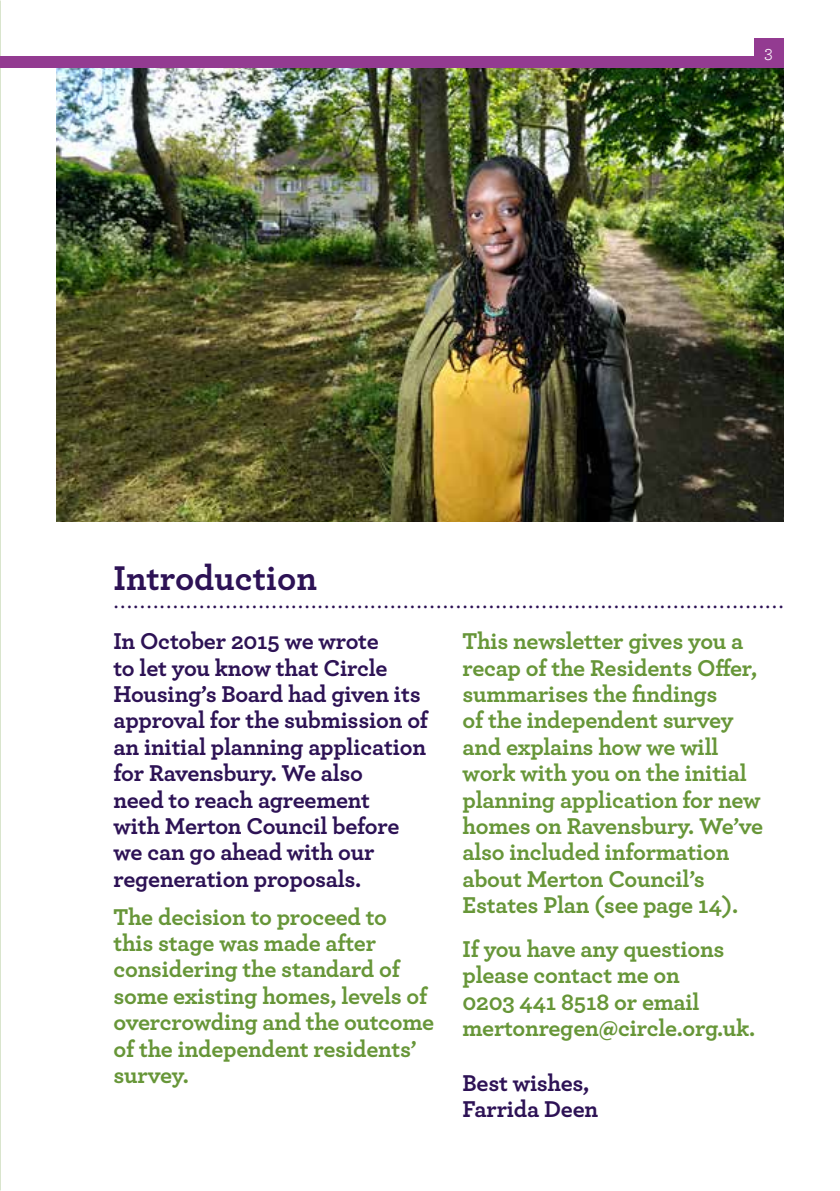
<style>
.page{position:relative;width:840px;height:1191px;background:#fff}
.page>*{position:absolute;margin:0;border:0;box-sizing:border-box;transform-origin:0 0}
.t1{font:700 36px "Archer";color:#2d1255}
.t2{font:700 24px/26.4px "Archer";letter-spacing:-.01em;color:#679638}
.t3{font:700 24px/26.4px "Archer";letter-spacing:-.01em;color:#2d1255}
.t4{font:24px "Minion Pro";color:#2d1255}
.t5{font:18px "Archer";color:#fff}
</style>
<div class="page">
<img style="left:57px;top:68px;width:725px;height:454px">
<div style="left:0;top:57px;width:782px;height:11px;background:#933b91"></div>
<div style="left:753px;top:39px;width:29px;height:29px;background:#933b91"></div>
<p class="t5" style="left:763px;top:39px;width:10px">3</p>
<h1 class="t1" style="left:113px;top:550px;width:205px">Introduction</h1>
<p class="t4" style="left:113px;top:584px;width:671px">......................................................................................................</p>
<p class="t3" style="left:113px;top:626px;width:316px">In October 2015 we wrote<br>to let you know that Circle<br>Housing’s Board had given its approval for the submission of an initial planning application for Ravensbury. We also<br>need to reach agreement<br>with Merton Council before we can go ahead with our regeneration proposals.</p>
<p class="t2" style="left:113px;top:901px;width:322px">The decision to proceed to<br>this stage was made after considering the standard of some existing homes, levels of overcrowding and the outcome of the independent residents’ survey.</p>
<p class="t2" style="left:462px;top:626px;width:302px">This newsletter gives you a recap of the Residents Offer, summarises the findings<br>of the independent survey and explains how we will work with you on the initial planning application for new homes on Ravensbury. We’ve also included information about Merton Council’s<br>Estates Plan (see page 14).</p>
<p class="t2" style="left:462px;top:933px;width:294px">If you have any questions please contact me on<br>0203 441 8518 or email mertonregen@circle.org.uk.</p>
<p class="t3" style="left:462px;top:1067px;width:137px">Best wishes,<br>Farrida Deen</p>
</div>
